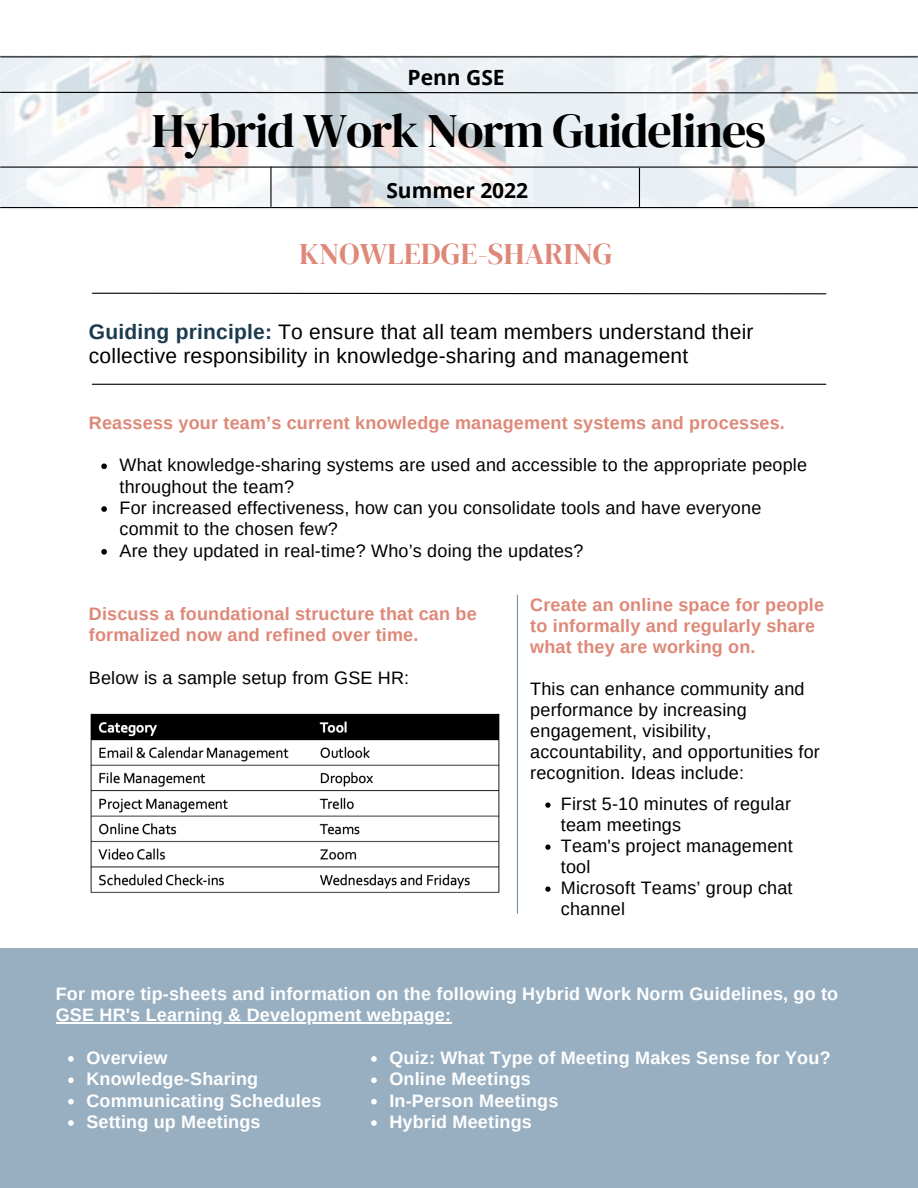
<style>
.page{position:relative;width:918px;height:1188px;background:#fff}
.page>*{position:absolute;margin:0;border:0;box-sizing:border-box;transform-origin:0 0}
.t1{font:48px "DM Serif Display";letter-spacing:-.025em;color:#000}
.t2{font:30px "DM Serif Display";letter-spacing:.01em;color:#de8878}
.t3{font:21px/24.8px "Arimo";letter-spacing:.01em;color:#000}
.t4{font:700 21px "Open Sans";color:#000}
.t5{font:18px/21px "Arimo";letter-spacing:.01em;color:#000}
.t6{font:700 18px/21.3px "Arimo";letter-spacing:.01em;color:#fff}
.t7{font:700 18px/21px "Arimo";letter-spacing:.01em;color:#de8878}
.s1{font-weight:700;color:#1b3b4f}
</style>
<div class="page">
<img style="left:0;top:55px;width:918px;height:152px">
<hr style="left:1px;top:167px;width:916px;height:1px;background:#000">
<hr style="left:1px;top:56px;width:916px;height:1px;background:#000">
<hr style="left:1px;top:207px;width:916px;height:1px;background:#000">
<svg style="left:91px;top:292px;width:736px;height:3px"></svg>
<hr style="left:270px;top:167px;width:2px;height:39px;background:#000">
<hr style="left:639px;top:168px;width:1px;height:40px;background:#000">
<svg style="left:0;top:91px;width:918px;height:3px;background:#8f9295"></svg>
<hr style="left:517px;top:595px;width:1px;height:318px;background:#7594ac">
<div style="left:0;top:948px;width:918px;height:240px;background:#98afc1"></div>
<svg style="left:101px;top:463px;width:6px;height:6px"></svg>
<svg style="left:101px;top:506px;width:6px;height:6px"></svg>
<svg style="left:101px;top:549px;width:6px;height:6px"></svg>
<hr style="left:92px;top:384px;width:734px;height:1px;background:#000">
<img style="left:90px;top:713px;width:410px;height:180px">
<svg style="left:68px;top:1056px;width:6px;height:6px"></svg>
<svg style="left:68px;top:1077px;width:6px;height:6px"></svg>
<svg style="left:68px;top:1099px;width:6px;height:5px"></svg>
<svg style="left:68px;top:1120px;width:6px;height:6px"></svg>
<hr style="left:56px;top:1022px;width:395px;height:1px;background:#fff">
<svg style="left:545px;top:802px;width:6px;height:6px"></svg>
<svg style="left:545px;top:844px;width:6px;height:6px"></svg>
<svg style="left:545px;top:886px;width:6px;height:6px"></svg>
<svg style="left:371px;top:1056px;width:6px;height:6px"></svg>
<svg style="left:371px;top:1077px;width:6px;height:6px"></svg>
<svg style="left:371px;top:1099px;width:6px;height:5px"></svg>
<svg style="left:371px;top:1120px;width:6px;height:6px"></svg>
<p class="t4" style="left:408px;top:62px;width:99px">Penn GSE</p>
<p class="t1" style="left:152px;top:98px;width:616px">Hybrid Work Norm Guidelines</p>
<p class="t4" style="left:386px;top:176px;width:143px">Summer 2022</p>
<p class="t2" style="left:300px;top:233px;width:315px">KNOWLEDGE-SHARING</p>
<p class="t3" style="left:89px;top:319px;width:666px"><span class="s1">Guiding principle:</span> To ensure that all team members understand their collective responsibility in knowledge-sharing and management</p>
<p class="t7" style="left:89px;top:412px;width:698px">Reassess your team’s current knowledge management systems and processes.</p>
<p class="t5" style="left:120px;top:454px;width:689px">What knowledge-sharing systems are used and accessible to the appropriate people throughout the team?</p>
<p class="t5" style="left:120px;top:497px;width:643px">For increased effectiveness, how can you consolidate tools and have everyone commit to the chosen few?</p>
<p class="t5" style="left:120px;top:540px;width:465px">Are they updated in real-time? Who’s doing the updates?</p>
<p class="t7" style="left:89px;top:603px;width:389px">Discuss a foundational structure that can be formalized now and refined over time.</p>
<p class="t5" style="left:89px;top:667px;width:322px">Below is a sample setup from GSE HR:</p>
<p class="t7" style="left:530px;top:594px;width:295px">Create an online space for people to informally and regularly share what they are working on.</p>
<p class="t5" style="left:530px;top:678px;width:291px">This can enhance community and performance by increasing engagement, visibility, accountability, and opportunities for recognition. Ideas include:</p>
<p class="t5" style="left:561px;top:793px;width:232px">First 5-10 minutes of regular team meetings</p>
<p class="t5" style="left:561px;top:835px;width:233px">Team's project management tool</p>
<p class="t5" style="left:561px;top:877px;width:233px">Microsoft Teams’ group chat channel</p>
<p class="t6" style="left:56px;top:983px;width:784px">For more tip-sheets and information on the following Hybrid Work Norm Guidelines, go to<br>GSE HR's Learning &amp; Development webpage:</p>
<p class="t6" style="left:86px;top:1047px;width:83px">Overview</p>
<p class="t6" style="left:86px;top:1068px;width:173px">Knowledge-Sharing</p>
<p class="t6" style="left:86px;top:1090px;width:236px">Communicating Schedules</p>
<p class="t6" style="left:86px;top:1111px;width:176px">Setting up Meetings</p>
<p class="t6" style="left:389px;top:1047px;width:443px">Quiz: What Type of Meeting Makes Sense for You?</p>
<p class="t6" style="left:389px;top:1068px;width:143px">Online Meetings</p>
<p class="t6" style="left:389px;top:1090px;width:171px">In-Person Meetings</p>
<p class="t6" style="left:389px;top:1111px;width:144px">Hybrid Meetings</p>
</div>
